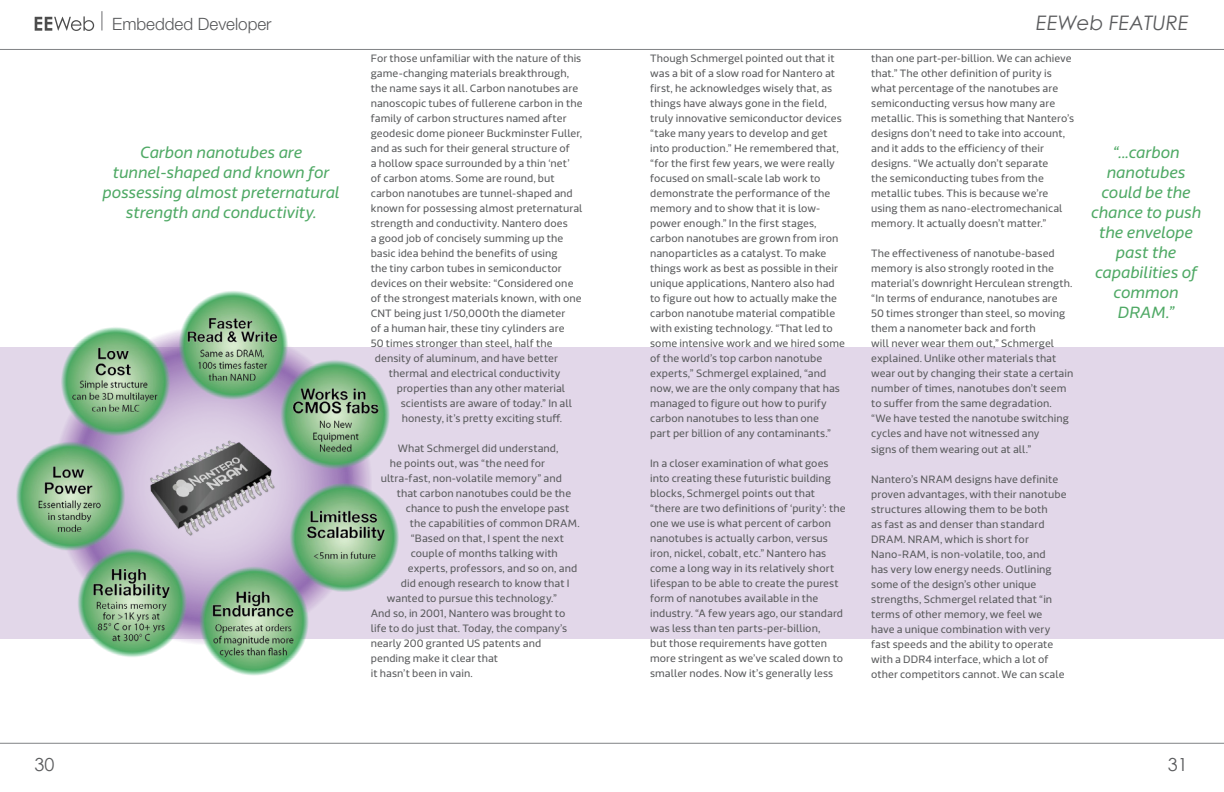
<style>
.page{position:relative;width:1224px;height:792px;background:#fff}
.page>*{position:absolute;margin:0;border:0;box-sizing:border-box;transform-origin:0 0}
.t1{font:italic 20px "Century Gothic";color:#5a5b5d}
.t2{font:18px "Century Gothic";color:#5a5b5d}
.t3{font:300 17px "Helvetica Neue LT Std";color:#57585a}
.t4{font:italic 16px/20px "Riona Sans";letter-spacing:-.005em;color:#4fa965;text-align:center}
.t5{font:10.5px/15px "Riona Sans";letter-spacing:.005em;color:#58595b}
</style>
<div class="page">
<svg style="left:35px;top:16px;width:59px;height:15px"></svg>
<svg style="left:101px;top:11px;width:1px;height:20px"></svg>
<div style="left:0;top:347px;width:1224px;height:292px;background:#e2d7e9"></div>
<img style="left:16px;top:291px;width:383px;height:385px">
<hr style="left:0;top:743px;width:1224px;height:1px;background:#808285">
<hr style="left:0;top:49px;width:1224px;height:1px;background:#808285">
<h3 class="t3" style="left:112px;top:14px;width:161px">Embedded Developer</h3>
<h1 class="t1" style="left:1036px;top:11px;width:154px">EEWeb FEATURE</h1>
<p class="t5" style="left:371px;top:51px;width:212px">For those unfamiliar with the nature of this</p>
<p class="t5" style="left:371px;top:66px;width:200px">game-changing materials breakthrough,</p>
<p class="t5" style="left:371px;top:81px;width:209px">the name says it all. Carbon nanotubes are</p>
<p class="t5" style="left:371px;top:96px;width:213px">nanoscopic tubes of fullerene carbon in the</p>
<p class="t5" style="left:371px;top:111px;width:197px">family of carbon structures named after</p>
<p class="t5" style="left:371px;top:126px;width:213px">geodesic dome pioneer Buckminster Fuller,</p>
<p class="t5" style="left:371px;top:141px;width:201px">and as such for their general structure of</p>
<p class="t5" style="left:371px;top:156px;width:200px">a hollow space surrounded by a thin ‘net’</p>
<p class="t5" style="left:371px;top:171px;width:186px">of carbon atoms. Some are round, but</p>
<p class="t5" style="left:371px;top:186px;width:204px">carbon nanotubes are tunnel-shaped and</p>
<p class="t5" style="left:371px;top:201px;width:213px">known for possessing almost preternatural</p>
<p class="t5" style="left:371px;top:216px;width:199px">strength and conductivity. Nantero does</p>
<p class="t5" style="left:371px;top:231px;width:194px">a good job of concisely summing up the</p>
<p class="t5" style="left:371px;top:246px;width:188px">basic idea behind the benefits of using</p>
<p class="t5" style="left:371px;top:261px;width:193px">the tiny carbon tubes in semiconductor</p>
<p class="t5" style="left:371px;top:276px;width:204px">devices on their website: “Considered one</p>
<p class="t5" style="left:371px;top:291px;width:212px">of the strongest materials known, with one</p>
<p class="t5" style="left:371px;top:306px;width:196px">CNT being just 1/50,000th the diameter</p>
<p class="t5" style="left:371px;top:321px;width:195px">of a human hair, these tiny cylinders are</p>
<p class="t5" style="left:371px;top:336px;width:183px">50 times stronger than steel, half the</p>
<p class="t5" style="left:375px;top:351px;width:185px">density of aluminum, and have better</p>
<p class="t5" style="left:389px;top:366px;width:173px">thermal and electrical conductivity</p>
<p class="t5" style="left:397px;top:381px;width:170px">properties than any other material</p>
<p class="t5" style="left:401px;top:396px;width:173px">scientists are aware of today.” In all</p>
<p class="t5" style="left:402px;top:411px;width:162px">honesty, it’s pretty exciting stuff.</p>
<p class="t5" style="left:398px;top:441px;width:162px">What Schmergel did understand,</p>
<p class="t5" style="left:390px;top:456px;width:157px">he points out, was “the need for</p>
<p class="t5" style="left:381px;top:471px;width:183px">ultra-fast, non-volatile memory” and</p>
<p class="t5" style="left:397px;top:486px;width:176px">that carbon nanotubes could be the</p>
<p class="t5" style="left:406px;top:501px;width:165px">chance to push the envelope past</p>
<p class="t5" style="left:410px;top:516px;width:171px">the capabilities of common DRAM.</p>
<p class="t5" style="left:411px;top:531px;width:155px">“Based on that, I spent the next</p>
<p class="t5" style="left:411px;top:546px;width:149px">couple of months talking with</p>
<p class="t5" style="left:408px;top:561px;width:171px">experts, professors, and so on, and</p>
<p class="t5" style="left:401px;top:576px;width:170px">did enough research to know that I</p>
<p class="t5" style="left:387px;top:591px;width:172px">wanted to pursue this technology.”</p>
<p class="t5" style="left:371px;top:606px;width:196px">And so, in 2001, Nantero was brought to</p>
<p class="t5" style="left:371px;top:621px;width:198px">life to do just that. Today, the company’s</p>
<p class="t5" style="left:371px;top:636px;width:172px">nearly 200 granted US patents and</p>
<p class="t5" style="left:371px;top:651px;width:129px">pending make it clear that</p>
<p class="t5" style="left:371px;top:666px;width:104px">it hasn’t been in vain.</p>
<p class="t5" style="left:650px;top:51px;width:197px">Though Schmergel pointed out that it was a bit of a slow road for Nantero at first, he acknowledges wisely that, as things have always gone in the field, truly innovative semiconductor devices “take many years to develop and get into production.” He remembered that, “for the first few years, we were really focused on small-scale lab work to demonstrate the performance of the memory and to show that it is low&shy;power enough.” In the first stages, carbon nanotubes are grown from iron nanoparticles as a catalyst. To make things work as best as possible in their unique applications, Nantero also had to figure out how to actually make the carbon nanotube material compatible with existing technology. “That led to some intensive work and we hired some of the world’s top carbon nanotube experts,” Schmergel explained, “and now, we are the only company that has managed to figure out how to purify carbon nanotubes to less than one<br>part per billion of any contaminants.”</p>
<p class="t5" style="left:650px;top:456px;width:197px">In a closer examination of what goes into creating these futuristic building blocks, Schmergel points out that “there are two definitions of ‘purity’: the one we use is what percent of carbon nanotubes is actually carbon, versus iron, nickel, cobalt, etc.” Nantero has come a long way in its relatively short lifespan to be able to create the purest form of nanotubes available in the industry. “A few years ago, our standard was less than ten parts-per-billion,<br>but those requirements have gotten more stringent as we’ve scaled down to smaller nodes. Now it’s generally less</p>
<p class="t5" style="left:871px;top:51px;width:205px">than one part-per-billion. We can achieve that.” The other definition of purity is what percentage of the nanotubes are semiconducting versus how many are metallic. This is something that Nantero’s designs don’t need to take into account, and it adds to the efficiency of their designs. “We actually don’t separate<br>the semiconducting tubes from the metallic tubes. This is because we’re using them as nano-electromechanical memory. It actually doesn’t matter.”</p>
<p class="t5" style="left:871px;top:246px;width:204px">The effectiveness of nanotube-based memory is also strongly rooted in the material’s downright Herculean strength. “In terms of endurance, nanotubes are<br>50 times stronger than steel, so moving them a nanometer back and forth<br>will never wear them out,” Schmergel explained. Unlike other materials that wear out by changing their state a certain number of times, nanotubes don’t seem to suffer from the same degradation. “We have tested the nanotube switching cycles and have not witnessed any<br>signs of them wearing out at all.”</p>
<p class="t5" style="left:871px;top:472px;width:197px">Nantero’s NRAM designs have definite proven advantages, with their nanotube structures allowing them to be both<br>as fast as and denser than standard DRAM. NRAM, which is short for Nano-RAM, is non-volatile, too, and<br>has very low energy needs. Outlining some of the design’s other unique strengths, Schmergel related that “in terms of other memory, we feel we have a unique combination with very fast speeds and the ability to operate with a DDR4 interface, which a lot of other competitors cannot. We can scale</p>
<p class="t4" style="left:102px;top:142px;width:239px">Carbon nanotubes are tunnel-shaped and known for possessing almost preternatural strength and conductivity.</p>
<p class="t4" style="left:1090px;top:142px;width:112px">“...carbon nanotubes could be the chance to push the envelope past the capabilities of common<br>DRAM.”</p>
<h2 class="t2" style="left:35px;top:754px;width:21px">30</h2>
<h2 class="t2" style="left:1168px;top:754px;width:21px">31</h2>
</div>
